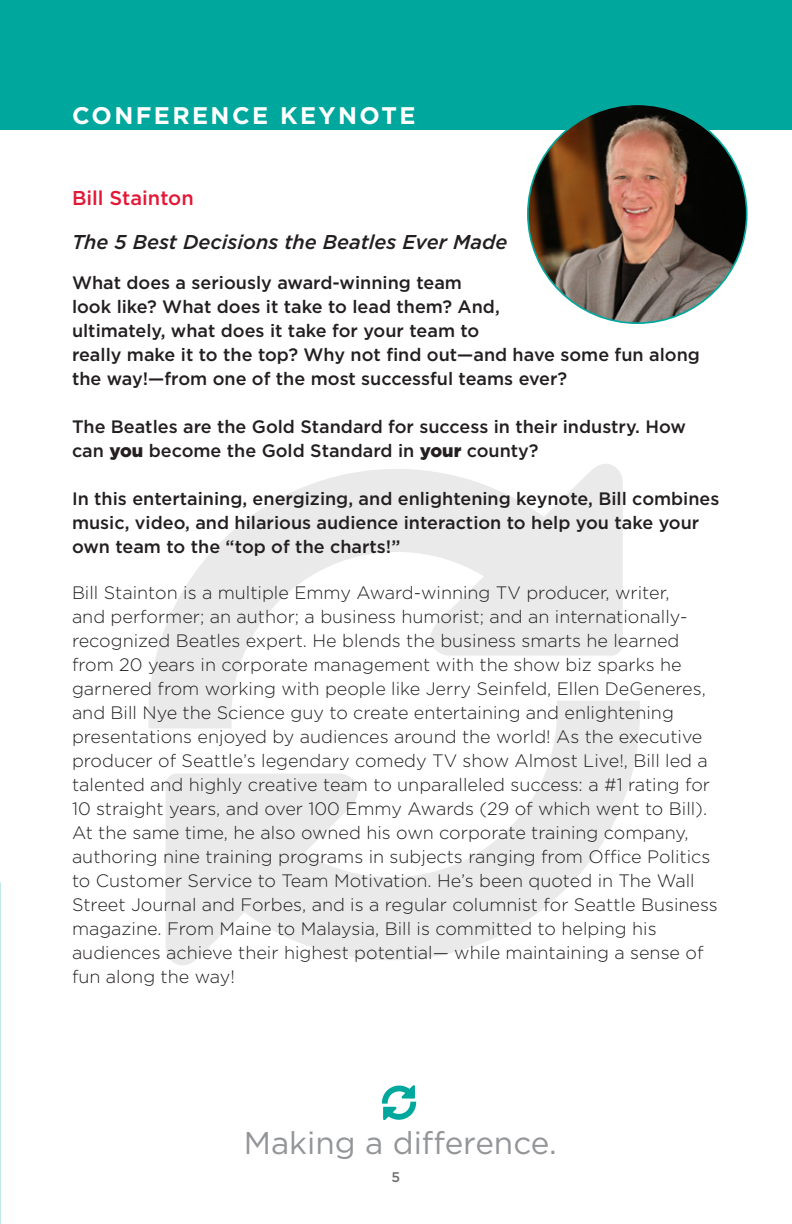
<style>
.page{position:relative;width:792px;height:1224px;background:#fff}
.page>*{position:absolute;margin:0;border:0;box-sizing:border-box;transform-origin:0 0}
.t1{font:31.4px "Gotham";color:#939598}
.t2{font:700 24px "Gotham";letter-spacing:.1em;color:#fff}
.List_Paragraph{font:italic 500 20px "Gotham";color:#231f20}
.List_Paragraph-2{font:500 20px "Gotham";color:#e31837}
.List_Paragraph-3{font:300 18px/24px "Gotham";color:#231f20}
.List_Paragraph-4{font:500 18px/24px "Gotham";color:#231f20}
.t3{font:500 14px "Gotham";color:#6d6f71}
.s1{font-weight:900}
</style>
<div class="page">
<div style="left:0;top:0;width:792px;height:129px;background:#00a79d"></div>
<img style="left:528px;top:104px;width:219px;height:219px;border-radius:109px">
<svg style="left:148px;top:464px;width:475px;height:265px;fill:#eaeaeb"></svg>
<svg style="left:165px;top:701px;width:475px;height:264px"></svg>
<svg style="left:382px;top:1085px;width:34px;height:36px"></svg>
<p class="t2" style="left:72px;top:101px;width:345px">CONFERENCE KEYNOTE</p>
<p class="List_Paragraph-2" style="left:72px;top:187px;width:123px">Bill Stainton</p>
<p class="List_Paragraph" style="left:72px;top:231px;width:437px">The 5 Best Decisions the Beatles Ever Made</p>
<p class="List_Paragraph-4" style="left:72px;top:270px;width:629px">What does a seriously award-winning team<br>look like? What does it take to lead them? And,<br>ultimately, what does it take for your team to<br>really make it to the top? Why not find out—and have some fun along the way!—from one of the most successful teams ever?</p>
<p class="List_Paragraph-4" style="left:72px;top:414px;width:616px">The Beatles are the Gold Standard for success in their industry. How can <span class="s1">you</span> become the Gold Standard in <span class="s1">your</span> county?</p>
<p class="List_Paragraph-4" style="left:72px;top:486px;width:649px">In this entertaining, energizing, and enlightening keynote, Bill combines music, video, and hilarious audience interaction to help you take your own team to the “top of the charts!”</p>
<p class="List_Paragraph-3" style="left:72px;top:580px;width:647px">Bill Stainton is a multiple Emmy Award-winning TV producer, writer,<br>and performer; an author; a business humorist; and an internationally&shy;recognized Beatles expert. He blends the business smarts he learned from 20 years in corporate management with the show biz sparks he garnered from working with people like Jerry Seinfeld, Ellen DeGeneres, and Bill Nye the Science guy to create entertaining and enlightening presentations enjoyed by audiences around the world! As the executive producer of Seattle’s legendary comedy TV show Almost Live!, Bill led a talented and highly creative team to unparalleled success: a #1 rating for 10 straight years, and over 100 Emmy Awards (29 of which went to Bill).<br>At the same time, he also owned his own corporate training company, authoring nine training programs in subjects ranging from Office Politics to Customer Service to Team Motivation. He’s been quoted in The Wall Street Journal and Forbes, and is a regular columnist for Seattle Business magazine. From Maine to Malaysia, Bill is committed to helping his audiences achieve their highest potential— while maintaining a sense of fun along the way!</p>
<p class="t1" style="left:244px;top:1125px;width:315px">Making a difference.</p>
<p class="t3" style="left:392px;top:1170px;width:10px">5</p>
</div>
